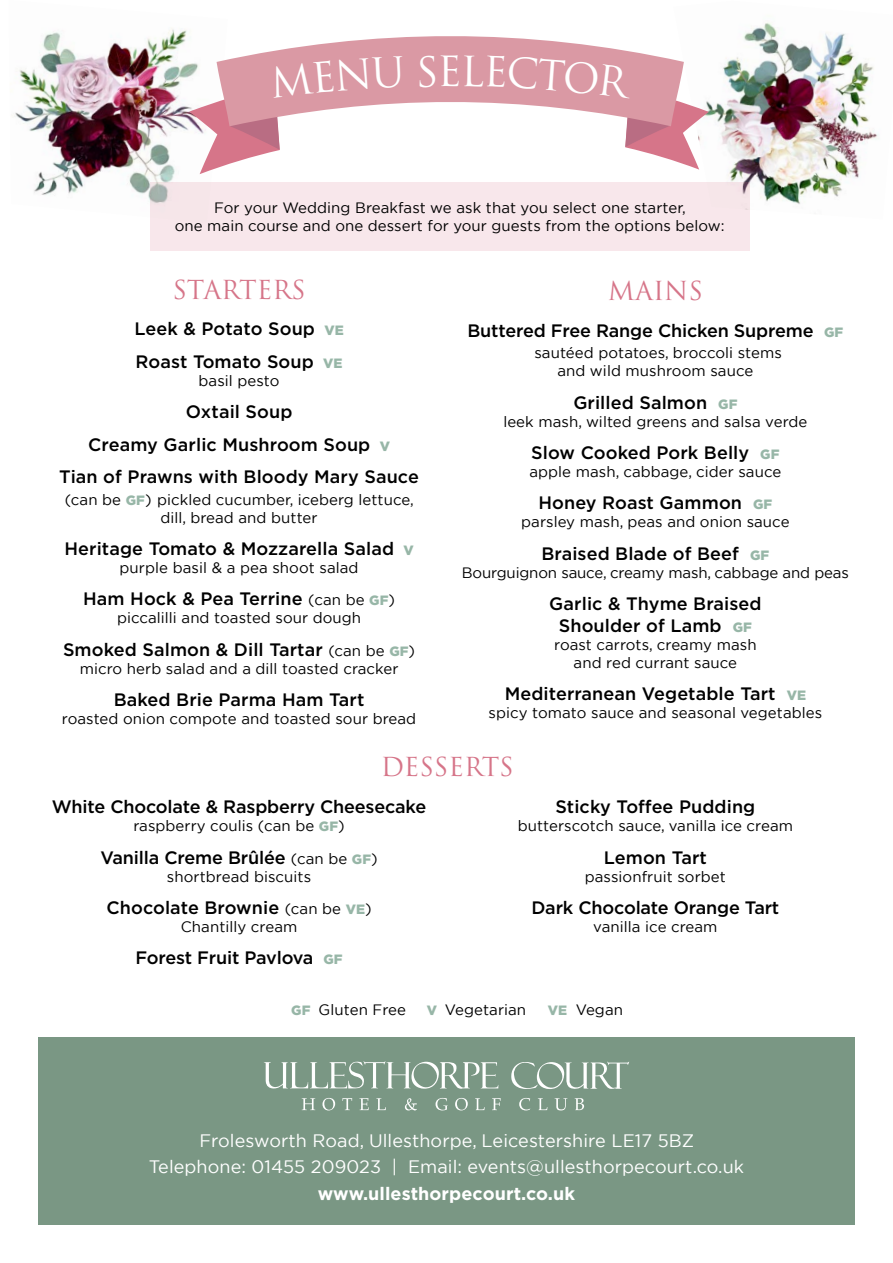
<style>
.page{position:relative;width:893px;height:1263px;background:#fff}
.page>*{position:absolute;margin:0;border:0;box-sizing:border-box;transform-origin:0 0}
.t1{font:40.5px "Trajan";color:#fff}
.t2{font:25.5px "Trajan";color:#d67589}
.t3{font:500 18px/32.4px "Gotham";letter-spacing:.005em;color:#000;text-align:center}
.t4{font:18px/26.4px "Gotham";letter-spacing:.005em;color:#fff;text-align:center}
.t5{font:700 18px "Gotham";letter-spacing:.005em;color:#fff}
.t6{font:15px/18px "Gotham";letter-spacing:.005em;color:#000;text-align:center}
.s1{font-weight:900;font-size:13.5px;color:#97b6a7}
.s2{font-weight:400;font-size:15px}
</style>
<div class="page">
<img style="left:673px;top:22px;width:206px;height:197px">
<img style="left:12px;top:28px;width:216px;height:173px">
<svg style="left:217px;top:28px;width:467px;height:75px"></svg>
<div style="left:150px;top:183px;width:599px;height:68px;background:#f8e7eb"></div>
<div style="left:38px;top:1037px;width:817px;height:188px;background:#7a9784"></div>
<svg style="left:302px;top:1098px;width:282px;height:12px"></svg>
<svg style="left:264px;top:1061px;width:234px;height:28px"></svg>
<svg style="left:511px;top:1061px;width:118px;height:28px"></svg>
<svg style="left:189px;top:56px;width:215px;height:118px"></svg>
<svg style="left:419px;top:55px;width:16px;height:32px"></svg>
<svg style="left:464px;top:56px;width:245px;height:114px"></svg>
<h1 class="t1" style="left:437px;top:47px;width:26px">E</h1>
<p class="t6" style="left:175px;top:198px;width:552px">For your Wedding Breakfast we ask that you select one starter,<br>one main course and one dessert for your guests from the options below:</p>
<h2 class="t2" style="left:172px;top:274px;width:135px">STARTERS</h2>
<p class="t3" style="left:134px;top:313px;width:211px;text-align:left">Leek &amp; Potato Soup <span class="s1">VE<br></span>Roast Tomato Soup <span class="s1">VE</span></p>
<p class="t6" style="left:199px;top:371px;width:82px">basil pesto</p>
<p class="t3" style="left:59px;top:395px;width:361px">Oxtail Soup<br>Creamy Garlic Mushroom Soup <span class="s1">V<br></span>Tian of Prawns with Bloody Mary Sauce</p>
<p class="t6" style="left:65px;top:490px;width:351px">(can be <span class="s1">GF</span>) pickled cucumber, iceberg lettuce, dill, bread and butter</p>
<p class="t3" style="left:64px;top:532px;width:351px">Heritage Tomato &amp; Mozzarella Salad <span class="s1">V</span></p>
<p class="t6" style="left:120px;top:558px;width:240px">purple basil &amp; a pea shoot salad</p>
<p class="t3" style="left:83px;top:583px;width:313px">Ham Hock &amp; Pea Terrine <span class="s2">(can be</span> <span class="s1">GF</span><span class="s2">)</span></p>
<p class="t6" style="left:117px;top:609px;width:246px">piccalilli and toasted sour dough</p>
<p class="t3" style="left:63px;top:633px;width:354px">Smoked Salmon &amp; Dill Tartar <span class="s2">(can be</span> <span class="s1">GF</span><span class="s2">)</span></p>
<p class="t6" style="left:80px;top:659px;width:320px">micro herb salad and a dill toasted cracker</p>
<p class="t3" style="left:114px;top:683px;width:252px">Baked Brie Parma Ham Tart</p>
<p class="t6" style="left:62px;top:710px;width:356px">roasted onion compote and toasted sour bread</p>
<h2 class="t2" style="left:608px;top:275px;width:97px">MAINS</h2>
<p class="t3" style="left:467px;top:314px;width:377px">Buttered Free Range Chicken Supreme <span class="s1">GF</span></p>
<p class="t6" style="left:534px;top:344px;width:249px">sautéed potatoes, broccoli stems and wild mushroom sauce</p>
<p class="t3" style="left:573px;top:386px;width:166px">Grilled Salmon <span class="s1">GF</span></p>
<p class="t6" style="left:503px;top:412px;width:306px">leek mash, wilted greens and salsa verde</p>
<p class="t3" style="left:531px;top:436px;width:250px">Slow Cooked Pork Belly <span class="s1">GF</span></p>
<p class="t6" style="left:529px;top:462px;width:253px">apple mash, cabbage, cider sauce</p>
<p class="t3" style="left:538px;top:487px;width:235px">Honey Roast Gammon <span class="s1">GF</span></p>
<p class="t6" style="left:521px;top:513px;width:270px">parsley mash, peas and onion sauce</p>
<p class="t3" style="left:541px;top:537px;width:229px">Braised Blade of Beef <span class="s1">GF</span></p>
<p class="t6" style="left:462px;top:563px;width:389px">Bourguignon sauce, creamy mash, cabbage and peas</p>
<p class="t3" style="left:549px;top:593px;width:214px;line-height:21.6px">Garlic &amp; Thyme Braised<br>Shoulder of Lamb <span class="s1">GF</span></p>
<p class="t6" style="left:554px;top:635px;width:204px">roast carrots, creamy mash and red currant sauce</p>
<p class="t3" style="left:505px;top:677px;width:303px">Mediterranean Vegetable Tart <span class="s1">VE</span></p>
<p class="t6" style="left:488px;top:704px;width:335px">spicy tomato sauce and seasonal vegetables</p>
<h2 class="t2" style="left:381px;top:752px;width:135px">DESSERTS</h2>
<p class="t3" style="left:52px;top:790px;width:376px">White Chocolate &amp; Raspberry Cheesecake</p>
<p class="t6" style="left:133px;top:816px;width:213px">raspberry coulis (can be <span class="s1">GF</span>)</p>
<p class="t3" style="left:100px;top:841px;width:279px">Vanilla Creme Brûlée <span class="s2">(can be</span> <span class="s1">GF</span><span class="s2">)</span></p>
<p class="t6" style="left:167px;top:867px;width:146px">shortbread biscuits</p>
<p class="t3" style="left:106px;top:891px;width:267px">Chocolate Brownie <span class="s2">(can be</span> <span class="s1">VE</span><span class="s2">)</span></p>
<p class="t6" style="left:181px;top:917px;width:118px">Chantilly cream</p>
<p class="t3" style="left:136px;top:941px;width:209px">Forest Fruit Pavlova <span class="s1">GF</span></p>
<p class="t3" style="left:555px;top:790px;width:201px">Sticky Toffee Pudding</p>
<p class="t6" style="left:518px;top:816px;width:277px">butterscotch sauce, vanilla ice cream</p>
<p class="t3" style="left:604px;top:841px;width:105px">Lemon Tart</p>
<p class="t6" style="left:585px;top:867px;width:143px">passionfruit sorbet</p>
<p class="t3" style="left:531px;top:891px;width:249px">Dark Chocolate Orange Tart</p>
<p class="t6" style="left:593px;top:917px;width:126px">vanilla ice cream</p>
<p class="t6" style="left:291px;top:1001px;width:116px"><span class="s1">GF</span> Gluten Free</p>
<p class="t6" style="left:427px;top:1001px;width:101px"><span class="s1">V</span> Vegetarian</p>
<p class="t6" style="left:548px;top:1001px;width:77px"><span class="s1">VE</span> Vegan</p>
<p class="t4" style="left:149px;top:1127px;width:597px">Frolesworth Road, Ullesthorpe, Leicestershire LE17 5BZ<br>Telephone: 01455 209023 | Email: events@ullesthorpecourt.co.uk</p>
<p class="t5" style="left:318px;top:1183px;width:259px">www.ullesthorpecourt.co.uk</p>
</div>
